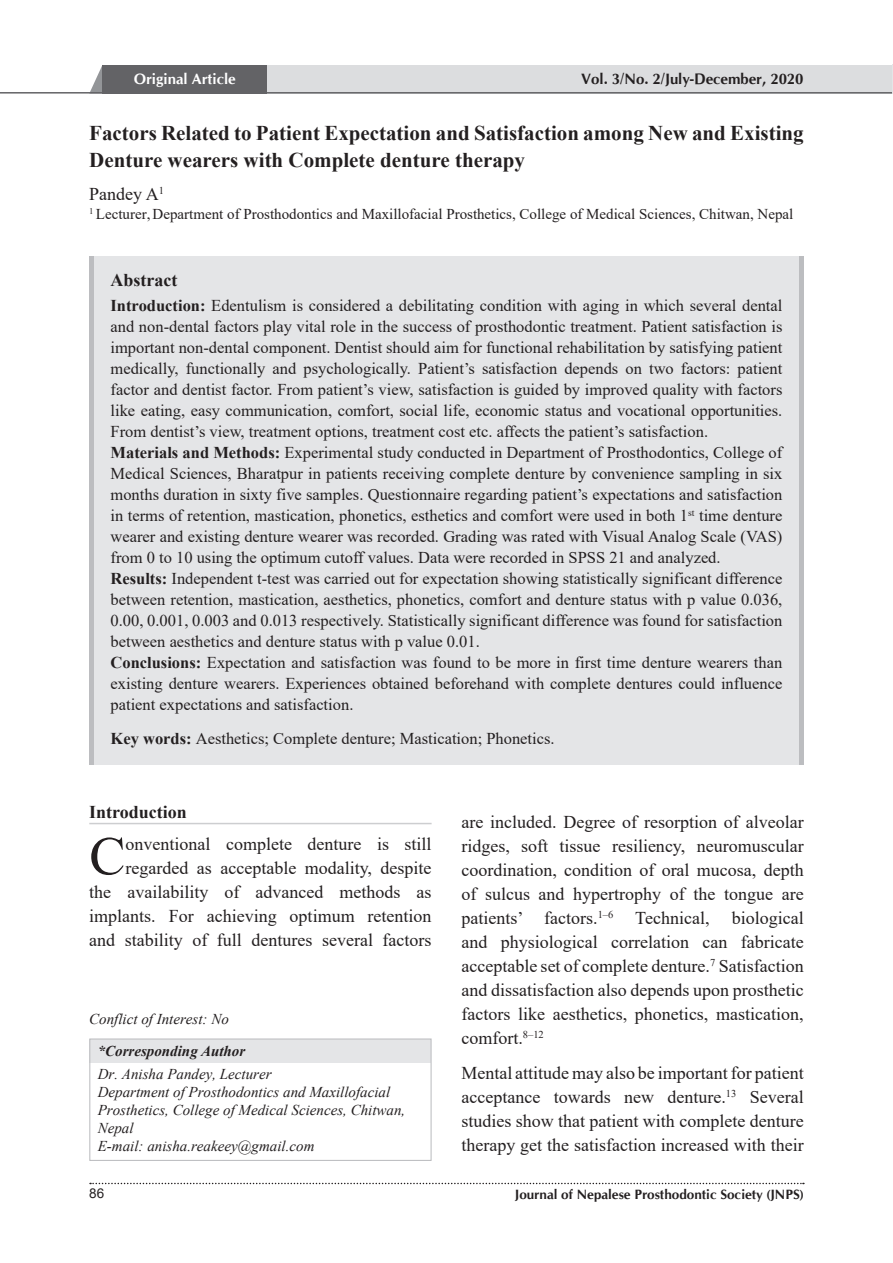
<style>
.page{position:relative;width:893px;height:1263px;background:#fff}
.page>*{position:absolute;margin:0;border:0;box-sizing:border-box;transform-origin:0 0}
.t1{font:54.3px "Times New Roman";color:#231f20}
.t2{font:700 21px/27px "Times New Roman";color:#231f20}
.t3{font:18px/24px "Times New Roman";color:#231f20;text-align:justify}
.t4{font:700 18px "Times New Roman";color:#231f20}
.t5{font:16.5px/21px "Times New Roman";color:#231f20}
.t6{font:italic 15px/18px "Times New Roman";color:#231f20}
.t7{font:15px "Times New Roman";color:#231f20}
.t8{font:700 15px "CG Omega";color:#231f20}
.t9{font:italic 700 15px "Times New Roman";color:#231f20}
.t10{font:700 15px "CG Omega";color:#fff}
.t11{font:700 13.5px "CG Omega";color:#231f20}
.t12{font:13.5px "Arial";color:#231f20}
.s1{font-weight:700}
</style>
<div class="page">
<div style="left:266px;top:65px;width:627px;height:29px;background:#dcdddf"></div>
<svg style="left:90px;top:65px;width:13px;height:27px"></svg>
<div style="left:103px;top:65px;width:164px;height:29px;background:#636366"></div>
<hr style="left:0;top:92px;width:893px;height:2px;background:#636366">
<svg style="left:90px;top:1183px;width:714px;height:1px"></svg>
<div style="left:89px;top:257px;width:715px;height:508px;background:#e4e5e7"></div>
<div style="left:89px;top:257px;width:5px;height:508px;background:#bcbdc0"></div>
<div style="left:799px;top:257px;width:5px;height:508px;background:#bcbdc0"></div>
<div style="left:90px;top:1039px;width:341px;height:23px;background:#e4e5e7"></div>
<div style="left:89px;top:1038px;width:343px;height:123px;border:1px solid #bcbdc0"></div>
<hr style="left:89px;top:823px;width:343px;height:1px;background:#cdced0">
<p class="t10" style="left:134px;top:69px;width:104px">Original Article</p>
<p class="t8" style="left:581px;top:69px;width:224px">Vol. 3/No. 2/July-December, 2020</p>
<p class="t2" style="left:89px;top:119px;width:716px">Factors Related to Patient Expectation and Satisfaction among New and Existing<br>Denture wearers with Complete denture therapy</p>
<p class="t3" style="left:89px;top:181px;width:76px">Pandey A<sup>1</sup></p>
<p class="t7" style="left:89px;top:204px;width:705px"><sup>1</sup> Lecturer, Department of Prosthodontics and Maxillofacial Prosthetics, College of Medical Sciences, Chitwan, Nepal</p>
<p class="t4" style="left:111px;top:267px;width:68px">Abstract</p>
<p class="t5" style="left:111px;top:294px;width:673px"><span class="s1">Introduction:</span> Edentulism is considered a debilitating condition with aging in which several dental and non-dental factors play vital role in the success of prosthodontic treatment. Patient satisfaction is important non-dental component. Dentist should aim for functional rehabilitation by satisfying patient medically, functionally and psychologically. Patient’s satisfaction depends on two factors: patient factor and dentist factor. From patient’s view, satisfaction is guided by improved quality with factors like eating, easy communication, comfort, social life, economic status and vocational opportunities.<br>From dentist’s view, treatment options, treatment cost etc. affects the patient’s satisfaction.<br><span class="s1">Materials and Methods:</span> Experimental study conducted in Department of Prosthodontics, College of Medical Sciences, Bharatpur in patients receiving complete denture by convenience sampling in six months duration in sixty five samples. Questionnaire regarding patient’s expectations and satisfaction in terms of retention, mastication, phonetics, esthetics and comfort were used in both 1<sup>st</sup> time denture wearer and existing denture wearer was recorded. Grading was rated with Visual Analog Scale (VAS) from 0 to 10 using the optimum cutoff values. Data were recorded in SPSS 21 and analyzed.<br><span class="s1">Results:</span> Independent t-test was carried out for expectation showing statistically significant difference between retention, mastication, aesthetics, phonetics, comfort and denture status with p value 0.036, 0.00, 0.001, 0.003 and 0.013 respectively. Statistically significant difference was found for satisfaction between aesthetics and denture status with p value 0.01.<br><span class="s1">Conclusions:</span> Expectation and satisfaction was found to be more in first time denture wearers than existing denture wearers. Experiences obtained beforehand with complete dentures could influence patient expectations and satisfaction.</p>
<p class="t5" style="left:111px;top:727px;width:446px"><span class="s1">Key words:</span> Aesthetics; Complete denture; Mastication; Phonetics.</p>
<p class="t4" style="left:89px;top:799px;width:99px">Introduction</p>
<h1 class="t1" style="left:89px;top:818px;width:38px">C</h1>
<p class="t3" style="left:89px;top:832px;width:344px;text-align:right">onventional complete denture is still regarded as acceptable modality, despite<br>the availability of advanced methods as implants. For achieving optimum retention and stability of full dentures several factors</p>
<p class="t6" style="left:89px;top:1009px;width:141px">Conflict of Interest: No</p>
<p class="t9" style="left:98px;top:1041px;width:149px">*Corresponding Author</p>
<p class="t6" style="left:98px;top:1064px;width:309px">Dr. Anisha Pandey, Lecturer<br>Department of Prosthodontics and Maxillofacial Prosthetics, College of Medical Sciences, Chitwan, Nepal<br>E-mail: anisha.reakeey@gmail.com</p>
<p class="t3" style="left:461px;top:809px;width:344px">are included. Degree of resorption of alveolar ridges, soft tissue resiliency, neuromuscular coordination, condition of oral mucosa, depth of sulcus and hypertrophy of the tongue are patients’ factors.<sup>1–6</sup> Technical, biological and physiological correlation can fabricate acceptable set of complete denture.<sup>7</sup> Satisfaction and dissatisfaction also depends upon prosthetic factors like aesthetics, phonetics, mastication, comfort.<sup>8–12</sup></p>
<p class="t3" style="left:461px;top:1060px;width:344px">Mental attitude may also be important for patient acceptance towards new denture.<sup>13</sup> Several studies show that patient with complete denture therapy get the satisfaction increased with their</p>
<p class="t12" style="left:89px;top:1184px;width:17px">86</p>
<p class="t11" style="left:515px;top:1185px;width:290px">Journal of Nepalese Prosthodontic Society (JNPS)</p>
</div>
